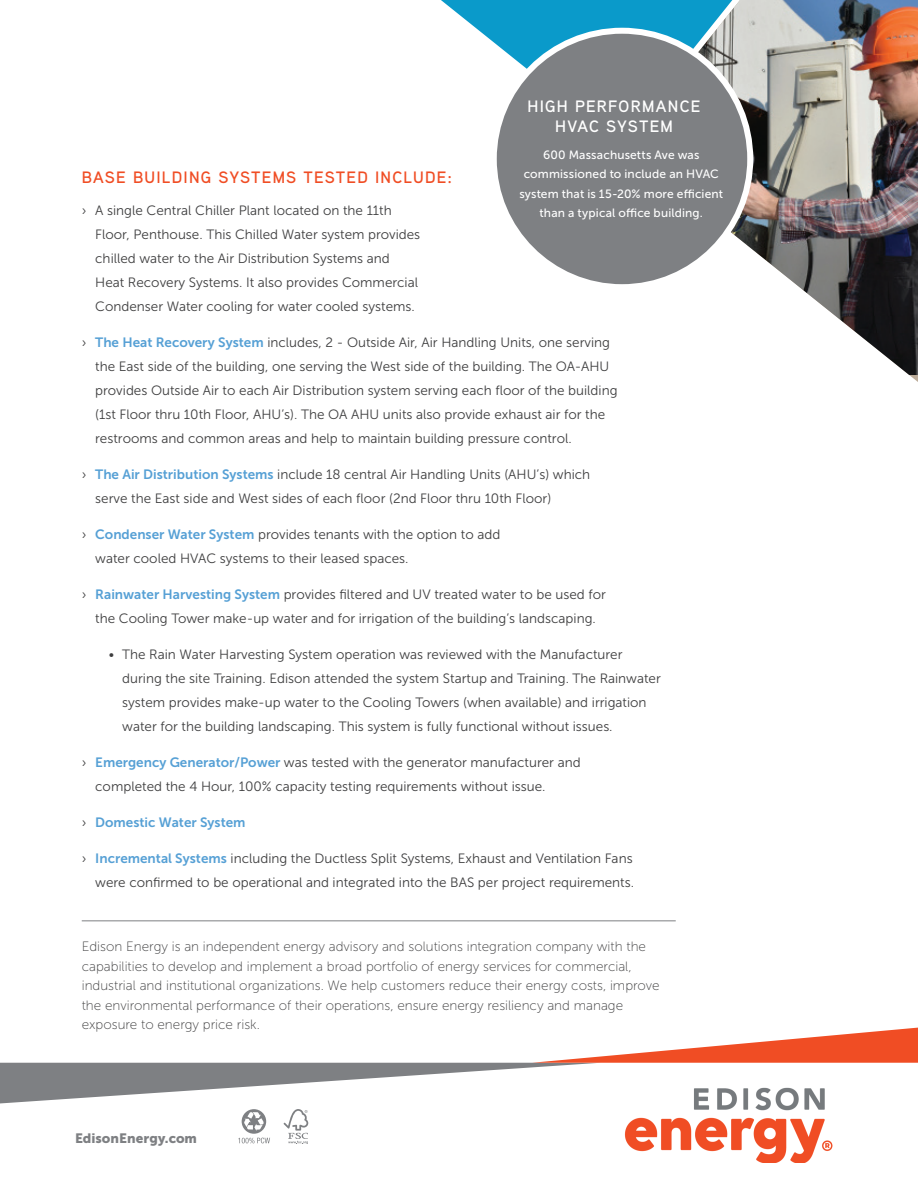
<style>
.page{position:relative;width:918px;height:1188px;background:#fff}
.page>*{position:absolute;margin:0;border:0;box-sizing:border-box;transform-origin:0 0}
.Subhead{font:600 16.5px "Aaux Next";letter-spacing:.07em;color:#f04d24}
.Inset_Circle_Title{font:600 16.5px/19.5px "Aaux Next";letter-spacing:.07em;color:#fff;text-align:center}
.t1{font:13.5px/24px "Museo Sans 300";color:#3e3e3f}
.About_Edison_Energy{font:13.5px/19.5px "Museo Sans 100";color:#3e3e3f}
.t2{font:13.5px "Museo Sans 700";color:#56a0d5}
.t3{font:13.5px "Museo Sans 900";color:#7e8083}
.Inset_Circle_Copy{font:12px/19.5px "Museo Sans 500";letter-spacing:.01em;color:#fff;text-align:center}
.s1{font-family:"Museo Sans 700";color:#56a0d5}
.s2{font-family:"Museo Sans 300";color:#3e3e3f}
</style>
<div class="page">
<img style="left:624px;top:1103px;width:209px;height:60px">
<svg style="left:0;top:1028px;width:918px;height:75px"></svg>
<svg style="left:238px;top:1109px;width:32px;height:34px"></svg>
<svg style="left:284px;top:1109px;width:24px;height:35px"></svg>
<svg style="left:441px;top:0;width:182px;height:69px"></svg>
<img style="left:623px;top:0;width:295px;height:375px">
<hr style="left:82px;top:920px;width:594px;height:1px;background:#7e8083">
<div style="left:494px;top:31px;width:256px;height:256px;background:#7e8083;border-radius:50%"></div>
<div style="left:491px;top:28px;width:262px;height:262px;border:6px solid #fff;border-radius:50%"></div>
<p class="Inset_Circle_Title" style="left:528px;top:96px;width:174px">HIGH PERFORMANCE<br>HVAC SYSTEM</p>
<p class="Inset_Circle_Copy" style="left:519px;top:145px;width:205px">600 Massachusetts Ave was commissioned to include an HVAC system that is 15-20% more efficient than a typical office building.</p>
<p class="Subhead" style="left:82px;top:166px;width:372px">BASE BUILDING SYSTEMS TESTED INCLUDE:</p>
<p class="t1" style="left:95px;top:198px;width:327px;text-indent:-14px">› A single Central Chiller Plant located on the 11th Floor, Penthouse. This Chilled Water system provides chilled water to the Air Distribution Systems and Heat Recovery Systems. It also provides Commercial Condenser Water cooling for water cooled systems.</p>
<p class="t1" style="left:95px;top:330px;width:524px;text-indent:-14px">› <span class="s1">The Heat Recovery System</span> includes, 2 - Outside Air, Air Handling Units, one serving the East side of the building, one serving the West side of the building. The OA-AHU provides Outside Air to each Air Distribution system serving each floor of the building (1st Floor thru 10th Floor, AHU’s). The OA AHU units also provide exhaust air for the restrooms and common areas and help to maintain building pressure control.</p>
<p class="t1" style="left:95px;top:462px;width:496px;text-indent:-14px">› <span class="s1">The Air Distribution Systems</span> include 18 central Air Handling Units (AHU’s) which serve the East side and West sides of each floor (2nd Floor thru 10th Floor)</p>
<p class="t1" style="left:95px;top:522px;width:407px;text-indent:-14px">› <span class="s1">Condenser Water System</span> provides tenants with the option to add water cooled HVAC systems to their leased spaces.</p>
<p class="t1" style="left:82px;top:582px;width:526px;text-align:center">› <span class="s1">Rainwater Harvesting System</span> provides filtered and UV treated water to be used for the Cooling Tower make-up water and for irrigation of the building’s landscaping.</p>
<p class="t1" style="left:122px;top:642px;width:540px;text-indent:-14px">• The Rain Water Harvesting System operation was reviewed with the Manufacturer during the site Training. Edison attended the system Startup and Training. The Rainwater system provides make-up water to the Cooling Towers (when available) and irrigation water for the building landscaping. This system is fully functional without issues.</p>
<p class="t1" style="left:95px;top:750px;width:487px;text-indent:-14px">› <span class="s1">Emergency Generator/Power</span> was tested with the generator manufacturer and completed the 4 Hour, 100% capacity testing requirements without issue.</p>
<p class="t2" style="left:82px;top:815px;width:165px"><span class="s2">›</span> Domestic Water System</p>
<p class="t1" style="left:82px;top:846px;width:554px;text-align:right">› <span class="s1">Incremental Systems</span> including the Ductless Split Systems, Exhaust and Ventilation Fans were confirmed to be operational and integrated into the BAS per project requirements.</p>
<p class="About_Edison_Energy" style="left:82px;top:937px;width:580px">Edison Energy is an independent energy advisory and solutions integration company with the capabilities to develop and implement a broad portfolio of energy services for commercial, industrial and institutional organizations. We help customers reduce their energy costs, improve the environmental performance of their operations, ensure energy resiliency and manage exposure to energy price risk.</p>
<p class="t3" style="left:75px;top:1131px;width:124px">EdisonEnergy.com</p>
</div>
